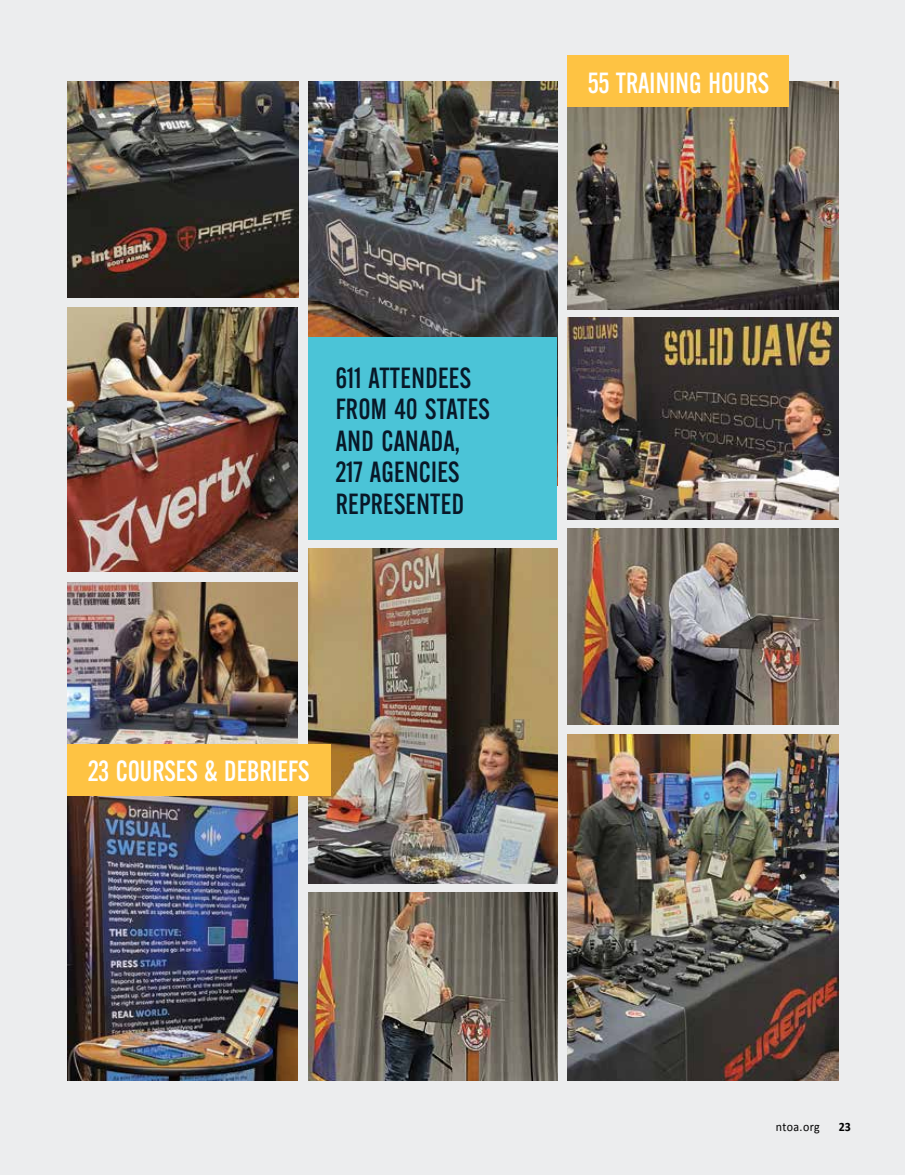
<style>
.page{position:relative;width:905px;height:1175px;background:#fff}
.page>*{position:absolute;margin:0;border:0;box-sizing:border-box;transform-origin:0 0}
.t1{font:500 28.5px/31.5px "Alternate Gothic ATF";letter-spacing:.01em;color:#081828;scale:.95 1}
.t2{font:500 28.5px "Alternate Gothic ATF";color:#fff;scale:.95 1}
.t3{font:12.75px "Calibri";letter-spacing:.03em;color:#000;scale:.94 1}
.t4{font:700 12.75px "Calibri";color:#000;scale:.94 1}
</style>
<div class="page">
<div style="left:0;top:0;width:904px;height:1174px;background:#ecedee"></div>
<img style="left:67px;top:582px;width:231px;height:162px">
<img style="left:67px;top:81px;width:231px;height:216px">
<img style="left:567px;top:81px;width:271px;height:228px">
<img style="left:308px;top:81px;width:249px;height:257px">
<img style="left:308px;top:548px;width:249px;height:336px">
<img style="left:67px;top:308px;width:231px;height:263px">
<img style="left:308px;top:892px;width:249px;height:188px">
<img style="left:567px;top:317px;width:271px;height:202px">
<img style="left:567px;top:734px;width:271px;height:346px">
<div style="left:308px;top:338px;width:249px;height:202px;background:#4bc4d7"></div>
<img style="left:67px;top:795px;width:231px;height:285px">
<div style="left:67px;top:744px;width:263px;height:51px;background:#fec343"></div>
<div style="left:567px;top:55px;width:221px;height:52px;background:#fec343"></div>
<img style="left:567px;top:529px;width:271px;height:195px">
<p class="t2" style="left:588px;top:65px;width:192px">55 TRAINING HOURS</p>
<p class="t1" style="left:335px;top:362px;width:164px">611 ATTENDEES<br>FROM 40 STATES<br>AND CANADA,<br>217 AGENCIES<br>REPRESENTED</p>
<p class="t2" style="left:88px;top:753px;width:235px">23 COURSES &amp; DEBRIEFS</p>
<p class="t3" style="left:775px;top:1118px;width:48px">ntoa.org</p>
<p class="t4" style="left:838px;top:1118px;width:15px">23</p>
</div>
